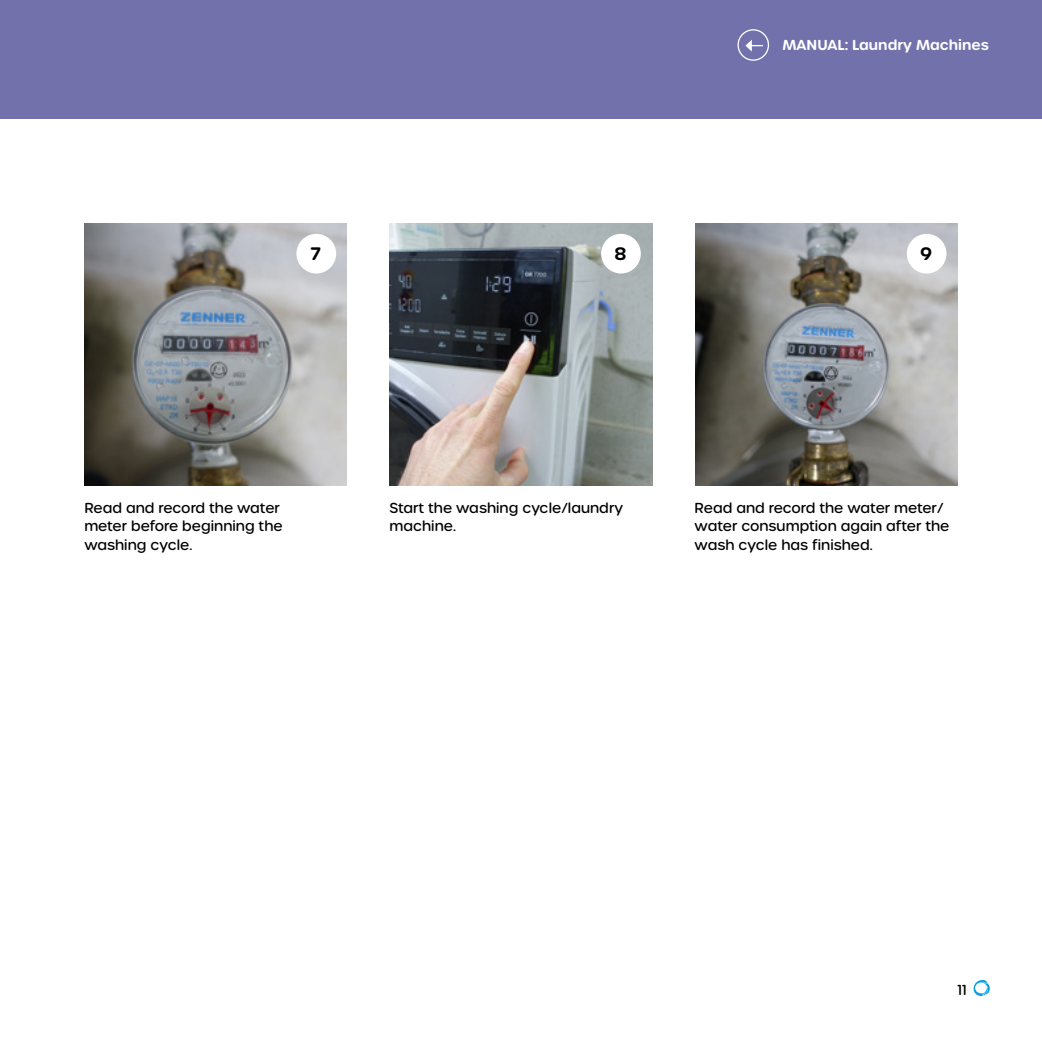
<style>
.page{position:relative;width:1042px;height:1042px;background:#fff}
.page>*{position:absolute;margin:0;border:0;box-sizing:border-box;transform-origin:0 0}
.t1{font:600 17.5px "Urbane Rounded";color:#000}
.t2{font:500 14px/18.4px "Urbane Rounded";color:#000}
.t3{font:600 14px "Urbane Rounded";color:#fff}
</style>
<div class="page">
<div style="left:0;top:0;width:1042px;height:118px;background:#7271ac"></div>
<svg style="left:973px;top:980px;width:17px;height:16px"></svg>
<img style="left:84px;top:223px;width:263px;height:263px">
<img style="left:390px;top:223px;width:262px;height:263px">
<img style="left:695px;top:223px;width:262px;height:263px">
<div style="left:296px;top:234px;width:40px;height:39px;background:#fff;border-radius:50%"></div>
<div style="left:601px;top:234px;width:40px;height:39px;background:#fff;border-radius:50%"></div>
<div style="left:907px;top:234px;width:39px;height:39px;background:#fff;border-radius:50%"></div>
<div style="left:737px;top:29px;width:32px;height:32px;border:1px solid #fff;border-radius:50%"></div>
<svg style="left:745px;top:40px;width:18px;height:12px"></svg>
<p class="t3" style="left:782px;top:36px;width:208px">MANUAL: Laundry Machines</p>
<p class="t1" style="left:310px;top:242px;width:12px">7</p>
<p class="t1" style="left:614px;top:242px;width:14px">8</p>
<p class="t1" style="left:920px;top:242px;width:14px">9</p>
<p class="t2" style="left:84px;top:498px;width:200px">Read and record the water meter before beginning the washing cycle.</p>
<p class="t2" style="left:389px;top:498px;width:235px">Start the washing cycle/laundry machine.</p>
<p class="t2" style="left:694px;top:498px;width:256px">Read and record the water meter/ water consumption again after the wash cycle has finished.</p>
<p class="t2" style="left:957px;top:980px;width:11px">11</p>
</div>
